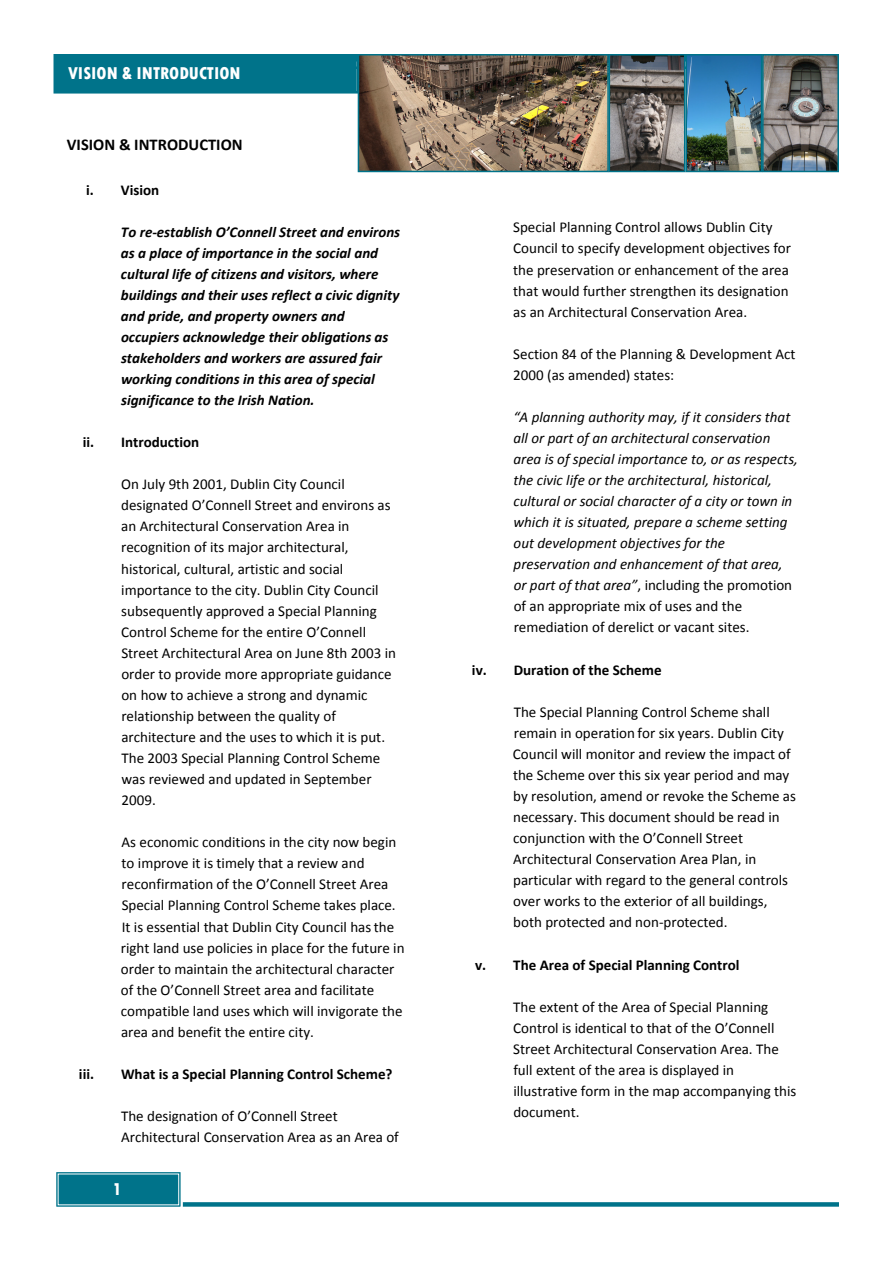
<style>
.page{position:relative;width:893px;height:1263px;background:#fff}
.page>*{position:absolute;margin:0;border:0;box-sizing:border-box;transform-origin:0 0}
.t1{font:800 condensed 18px "Tw Cen";color:#fff}
.t2{font:700 16.5px "Calibri";color:#000}
.t3{font:15px/21px "Calibri";color:#000}
.t4{font:italic 15px/21px "Calibri";color:#000}
.t5{font:italic 700 15px/21px "Calibri";color:#000}
.t6{font:700 15px "Calibri";color:#000}
.s1{font-style:normal}
</style>
<div class="page">
<div style="left:57px;top:1202px;width:782px;height:5px;background:#00738a"></div>
<div style="left:53px;top:54px;width:305px;height:41px;background:#00738a"></div>
<div style="left:57px;top:58px;width:298px;height:32px;border:1px solid #00738a"></div>
<svg style="left:56px;top:1172px;width:128px;height:35px;background:#1b8196"></svg>
<img style="left:361px;top:57px;width:475px;height:112px">
<div style="left:685px;top:54px;width:77px;height:118px;border:2px solid #00738a"></div>
<div style="left:609px;top:54px;width:76px;height:118px;border:2px solid #00738a"></div>
<div style="left:762px;top:54px;width:77px;height:118px;border:2px solid #00738a"></div>
<div style="left:358px;top:54px;width:251px;height:118px;border:2px solid #00738a"></div>
<p class="t1" style="left:68px;top:62px;width:174px">VISION &amp; INTRODUCTION</p>
<p class="t2" style="left:67px;top:134px;width:177px">VISION &amp; INTRODUCTION</p>
<p class="t6" style="left:86px;top:180px;width:75px">i. Vision</p>
<p class="t5" style="left:121px;top:221px;width:281px">To re‐establish O’Connell Street and environs as a place of importance in the social and cultural life of citizens and visitors, where buildings and their uses reflect a civic dignity and pride, and property owners and occupiers acknowledge their obligations as stakeholders and workers are assured fair working conditions in this area of special significance to the Irish Nation.</p>
<p class="t6" style="left:83px;top:433px;width:118px">ii. Introduction</p>
<p class="t3" style="left:121px;top:474px;width:276px">On July 9th 2001, Dublin City Council designated O’Connell Street and environs as an Architectural Conservation Area in recognition of its major architectural, historical, cultural, artistic and social importance to the city. Dublin City Council subsequently approved a Special Planning Control Scheme for the entire O’Connell Street Architectural Area on June 8th 2003 in order to provide more appropriate guidance on how to achieve a strong and dynamic relationship between the quality of architecture and the uses to which it is put.<br>The 2003 Special Planning Control Scheme was reviewed and updated in September 2009.</p>
<p class="t3" style="left:121px;top:832px;width:285px">As economic conditions in the city now begin to improve it is timely that a review and reconfirmation of the O’Connell Street Area Special Planning Control Scheme takes place.<br>It is essential that Dublin City Council has the right land use policies in place for the future in order to maintain the architectural character of the O’Connell Street area and facilitate compatible land uses which will invigorate the area and benefit the entire city.</p>
<p class="t6" style="left:79px;top:1064px;width:17px">iii.</p>
<p class="t6" style="left:121px;top:1064px;width:273px">What is a Special Planning Control Scheme?</p>
<p class="t3" style="left:121px;top:1106px;width:279px">The designation of O’Connell Street<br>Architectural Conservation Area as an Area of</p>
<p class="t1" style="left:113px;top:1178px;width:10px">1</p>
<p class="t3" style="left:513px;top:217px;width:279px">Special Planning Control allows Dublin City Council to specify development objectives for the preservation or enhancement of the area that would further strengthen its designation as an Architectural Conservation Area.</p>
<p class="t3" style="left:513px;top:343px;width:284px">Section 84 of the Planning &amp; Development Act<br>2000 (as amended) states:</p>
<p class="t4" style="left:513px;top:406px;width:286px">“A planning authority may, if it considers that all or part of an architectural conservation area is of special importance to, or as respects, the civic life or the architectural, historical, cultural or social character of a city or town in which it is situated, prepare a scheme setting out development objectives for the preservation and enhancement of that area, or part of that area”<span class="s1">, including the promotion of an appropriate mix of uses and the remediation of derelict or vacant sites.</span></p>
<p class="t6" style="left:472px;top:660px;width:191px">iv. Duration of the Scheme</p>
<p class="t3" style="left:513px;top:701px;width:285px">The Special Planning Control Scheme shall remain in operation for six years. Dublin City Council will monitor and review the impact of the Scheme over this six year period and may by resolution, amend or revoke the Scheme as necessary. This document should be read in conjunction with the O’Connell Street Architectural Conservation Area Plan, in particular with regard to the general controls over works to the exterior of all buildings, both protected and non‐protected.</p>
<p class="t6" style="left:475px;top:955px;width:266px">v. The Area of Special Planning Control</p>
<p class="t3" style="left:513px;top:996px;width:285px">The extent of the Area of Special Planning Control is identical to that of the O’Connell Street Architectural Conservation Area. The full extent of the area is displayed in illustrative form in the map accompanying this document.</p>
</div>
